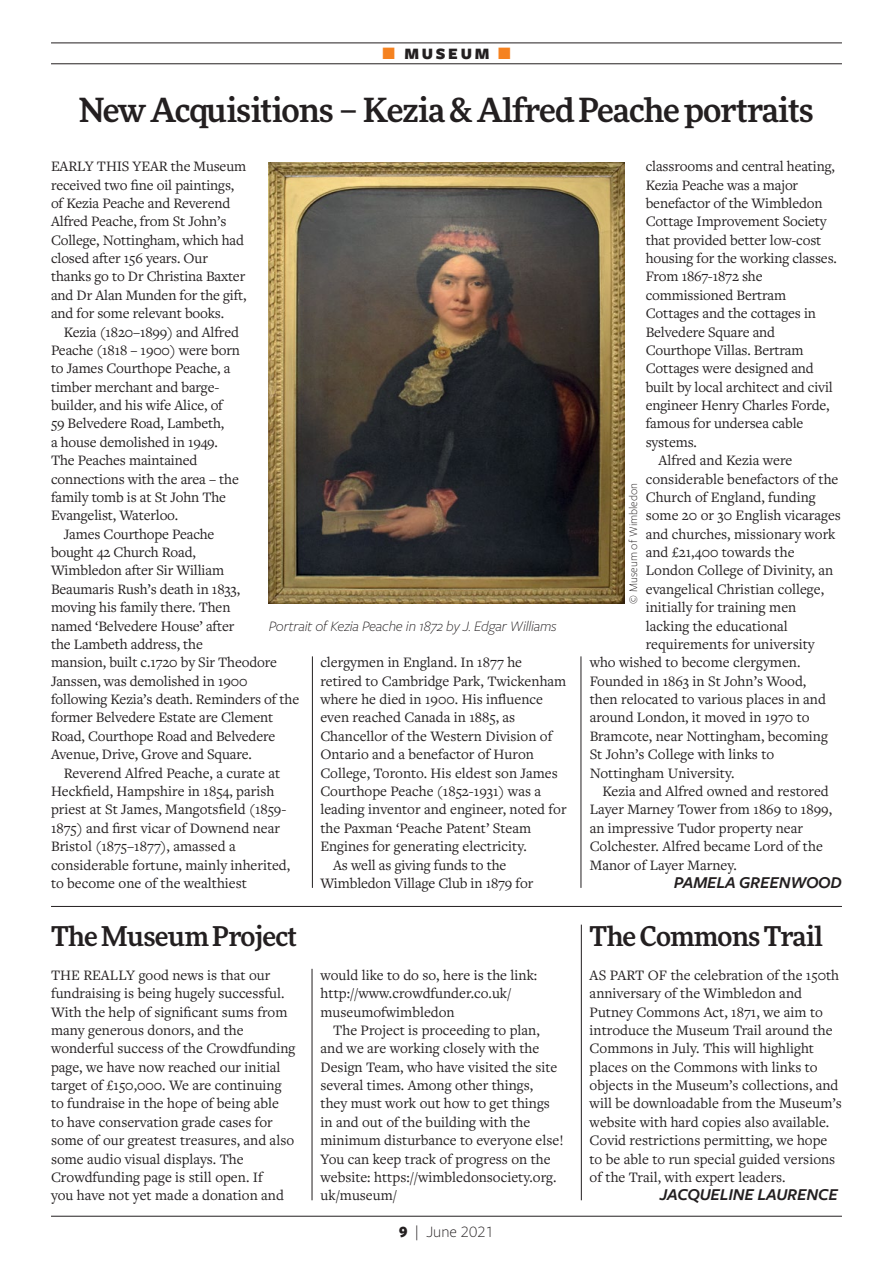
<style>
.page{position:relative;width:893px;height:1263px;background:#fff}
.page>*{position:absolute;margin:0;border:0;box-sizing:border-box;transform-origin:0 0}
.t1{font:500 33px "More Pro";letter-spacing:-.03em;color:#231f20}
.t2{font:500 27px "More Pro";letter-spacing:-.03em;color:#231f20}
.t3{font:italic 600 17.25px "Freight Sans Pro";letter-spacing:-.01em;color:#231f20}
.t4{font:300 16.5px "Freight Sans Pro";color:#231f20}
.t5{font:900 16.5px "Freight Sans Pro";letter-spacing:.165em;color:#231f20}
.t6{font:15px/18.5px "Freight Text Pro";color:#231f20}
.t7{font:italic 300 15px "Freight Sans Pro";letter-spacing:-.01em;color:#231f20}
.t8{font:300 12px "Freight Sans Pro";color:#231f20}
.s1{color:#f58220}
.s2{font-weight:900}
</style>
<div class="page">
<hr style="left:51px;top:63px;width:791px;height:1px;background:#231f20">
<hr style="left:51px;top:43px;width:791px;height:1px;background:#231f20">
<hr style="left:51px;top:1216px;width:791px;height:1px;background:#231f20">
<hr style="left:581px;top:925px;width:1px;height:275px;background:#231f20">
<hr style="left:312px;top:656px;width:1px;height:232px;background:#231f20">
<hr style="left:312px;top:969px;width:1px;height:231px;background:#231f20">
<hr style="left:51px;top:906px;width:791px;height:1px;background:#231f20">
<hr style="left:581px;top:656px;width:1px;height:232px;background:#231f20">
<img style="left:269px;top:163px;width:355px;height:441px">
<p class="t5" style="left:382px;top:42px;width:130px"><span class="s1">■</span> MUSEUM <span class="s1">■</span></p>
<h1 class="t1" style="left:79px;top:86px;width:736px">New Acquisitions – Kezia &amp; Alfred Peache portraits</h1>
<p class="t6" style="left:51px;top:157px;width:197px">EARLY THIS YEAR the Museum received two fine oil paintings, of Kezia Peache and Reverend<br>Alfred Peache, from St John’s<br>College, Nottingham, which had closed after 156 years. Our thanks go to Dr Christina Baxter and Dr Alan Munden for the gift, and for some relevant books.</p>
<p class="t6" style="left:64px;top:322px;width:177px">Kezia (1820–1899) and Alfred</p>
<p class="t6" style="left:51px;top:340px;width:190px">Peache (1818 – 1900) were born</p>
<p class="t6" style="left:51px;top:359px;width:181px">to James Courthope Peache, a</p>
<p class="t6" style="left:51px;top:377px;width:170px">timber merchant and barge-</p>
<p class="t6" style="left:51px;top:395px;width:173px">builder, and his wife Alice, of</p>
<p class="t6" style="left:51px;top:414px;width:175px">59 Belvedere Road, Lambeth,</p>
<p class="t6" style="left:51px;top:432px;width:169px">a house demolished in 1949.</p>
<p class="t6" style="left:51px;top:451px;width:148px">The Peaches maintained</p>
<p class="t6" style="left:51px;top:469px;width:189px">connections with the area – the</p>
<p class="t6" style="left:51px;top:487px;width:177px">family tomb is at St John The</p>
<p class="t6" style="left:51px;top:506px;width:129px">Evangelist, Waterloo.</p>
<p class="t6" style="left:64px;top:524px;width:152px">James Courthope Peache</p>
<p class="t6" style="left:51px;top:542px;width:146px">bought 42 Church Road,</p>
<p class="t6" style="left:51px;top:561px;width:175px">Wimbledon after Sir William</p>
<p class="t6" style="left:51px;top:579px;width:191px">Beaumaris Rush’s death in 1833,</p>
<p class="t6" style="left:51px;top:598px;width:181px">moving his family there. Then</p>
<p class="t6" style="left:51px;top:616px;width:185px">named ‘Belvedere House’ after</p>
<p class="t6" style="left:51px;top:634px;width:153px">the Lambeth address, the</p>
<p class="t6" style="left:51px;top:653px;width:227px">mansion, built c.1720 by Sir Theodore</p>
<p class="t6" style="left:51px;top:671px;width:198px">Janssen, was demolished in 1900</p>
<p class="t6" style="left:51px;top:689px;width:250px">following Kezia’s death. Reminders of the</p>
<p class="t6" style="left:51px;top:708px;width:224px">former Belvedere Estate are Clement</p>
<p class="t6" style="left:51px;top:726px;width:226px">Road, Courthope Road and Belvedere</p>
<p class="t6" style="left:51px;top:745px;width:202px">Avenue, Drive, Grove and Square.</p>
<p class="t6" style="left:64px;top:763px;width:218px">Reverend Alfred Peache, a curate at</p>
<p class="t6" style="left:51px;top:781px;width:225px">Heckfield, Hampshire in 1854, parish</p>
<p class="t6" style="left:51px;top:800px;width:237px">priest at St James, Mangotsfield (1859-</p>
<p class="t6" style="left:51px;top:818px;width:230px">1875) and first vicar of Downend near</p>
<p class="t6" style="left:51px;top:836px;width:186px">Bristol (1875–1877), amassed a</p>
<p class="t6" style="left:51px;top:855px;width:241px">considerable fortune, mainly inherited,</p>
<p class="t6" style="left:51px;top:873px;width:197px">to become one of the wealthiest</p>
<p class="t7" style="left:269px;top:616px;width:289px">Portrait of Kezia Peache in 1872 by J. Edgar Williams</p>
<p class="t6" style="left:320px;top:653px;width:203px">clergymen in England. In 1877 he</p>
<p class="t6" style="left:320px;top:671px;width:248px">retired to Cambridge Park, Twickenham</p>
<p class="t6" style="left:320px;top:689px;width:224px">where he died in 1900. His influence</p>
<p class="t6" style="left:320px;top:708px;width:196px">even reached Canada in 1885, as</p>
<p class="t6" style="left:320px;top:726px;width:233px">Chancellor of the Western Division of</p>
<p class="t6" style="left:320px;top:745px;width:215px">Ontario and a benefactor of Huron</p>
<p class="t6" style="left:320px;top:763px;width:239px">College, Toronto. His eldest son James</p>
<p class="t6" style="left:320px;top:781px;width:222px">Courthope Peache (1852-1931) was a</p>
<p class="t6" style="left:320px;top:800px;width:248px">leading inventor and engineer, noted for</p>
<p class="t6" style="left:320px;top:818px;width:212px">the Paxman ‘Peache Patent’ Steam</p>
<p class="t6" style="left:320px;top:836px;width:208px">Engines for generating electricity.</p>
<p class="t6" style="left:333px;top:855px;width:175px">As well as giving funds to the</p>
<p class="t6" style="left:320px;top:873px;width:214px">Wimbledon Village Club in 1879 for</p>
<h2 class="t2" style="left:51px;top:917px;width:248px">The Museum Project</h2>
<p class="t6" style="left:51px;top:965px;width:246px">THE REALLY good news is that our fundraising is being hugely successful.<br>With the help of significant sums from many generous donors, and the wonderful success of the Crowdfunding page, we have now reached our initial target of £150,000. We are continuing to fundraise in the hope of being able to have conservation grade cases for some of our greatest treasures, and also some audio visual displays. The Crowdfunding page is still open. If<br>you have not yet made a donation and</p>
<p class="t6" style="left:320px;top:965px;width:218px">would like to do so, here is the link: http://www.crowdfunder.co.uk/ museumofwimbledon</p>
<p class="t6" style="left:320px;top:1020px;width:245px;text-indent:13px">The Project is proceeding to plan, and we are working closely with the Design Team, who have visited the site several times. Among other things, they must work out how to get things in and out of the building with the minimum disturbance to everyone else!<br>You can keep track of progress on the website: https://wimbledonsociety.org. uk/museum/</p>
<p class="t4" style="left:399px;top:1221px;width:96px"><span class="s2">9</span> | June 2021</p>
<p class="t6" style="left:646px;top:157px;width:190px">classrooms and central heating,</p>
<p class="t6" style="left:646px;top:175px;width:154px">Kezia Peache was a major</p>
<p class="t6" style="left:646px;top:193px;width:178px">benefactor of the Wimbledon</p>
<p class="t6" style="left:646px;top:212px;width:182px">Cottage Improvement Society</p>
<p class="t6" style="left:646px;top:230px;width:177px">that provided better low-cost</p>
<p class="t6" style="left:646px;top:248px;width:193px">housing for the working classes.</p>
<p class="t6" style="left:646px;top:267px;width:118px">From 1867-1872 she</p>
<p class="t6" style="left:646px;top:285px;width:142px">commissioned Bertram</p>
<p class="t6" style="left:646px;top:304px;width:172px">Cottages and the cottages in</p>
<p class="t6" style="left:646px;top:322px;width:131px">Belvedere Square and</p>
<p class="t6" style="left:646px;top:340px;width:159px">Courthope Villas. Bertram</p>
<p class="t6" style="left:646px;top:359px;width:170px">Cottages were designed and</p>
<p class="t6" style="left:646px;top:377px;width:189px">built by local architect and civil</p>
<p class="t6" style="left:646px;top:395px;width:185px">engineer Henry Charles Forde,</p>
<p class="t6" style="left:646px;top:414px;width:159px">famous for undersea cable</p>
<p class="t6" style="left:646px;top:432px;width:53px">systems.</p>
<p class="t6" style="left:658px;top:451px;width:135px">Alfred and Kezia were</p>
<p class="t6" style="left:646px;top:469px;width:194px">considerable benefactors of the</p>
<p class="t6" style="left:646px;top:487px;width:172px">Church of England, funding</p>
<p class="t6" style="left:646px;top:506px;width:197px">some 20 or 30 English vicarages</p>
<p class="t6" style="left:646px;top:524px;width:191px">and churches, missionary work</p>
<p class="t6" style="left:646px;top:542px;width:150px">and £21,400 towards the</p>
<p class="t6" style="left:646px;top:561px;width:189px">London College of Divinity, an</p>
<p class="t6" style="left:646px;top:579px;width:180px">evangelical Christian college,</p>
<p class="t6" style="left:646px;top:598px;width:152px">initially for training men</p>
<p class="t6" style="left:646px;top:616px;width:144px">lacking the educational</p>
<p class="t6" style="left:646px;top:634px;width:170px">requirements for university</p>
<p class="t6" style="left:590px;top:653px;width:212px">who wished to become clergymen.</p>
<p class="t6" style="left:590px;top:671px;width:218px">Founded in 1863 in St John’s Wood,</p>
<p class="t6" style="left:590px;top:689px;width:238px">then relocated to various places in and</p>
<p class="t6" style="left:590px;top:708px;width:221px">around London, it moved in 1970 to</p>
<p class="t6" style="left:590px;top:726px;width:240px">Bramcote, near Nottingham, becoming</p>
<p class="t6" style="left:590px;top:745px;width:186px">St John’s College with links to</p>
<p class="t6" style="left:590px;top:763px;width:146px">Nottingham University.</p>
<p class="t6" style="left:602px;top:781px;width:228px">Kezia and Alfred owned and restored</p>
<p class="t6" style="left:590px;top:800px;width:244px">Layer Marney Tower from 1869 to 1899,</p>
<p class="t6" style="left:590px;top:818px;width:215px">an impressive Tudor property near</p>
<p class="t6" style="left:590px;top:836px;width:235px">Colchester. Alfred became Lord of the</p>
<p class="t6" style="left:590px;top:855px;width:149px">Manor of Layer Marney.</p>
<p class="t3" style="left:674px;top:871px;width:169px">PAMELA GREENWOOD</p>
<p class="t8" style="left:625px;top:604px;width:122px;rotate:-90deg">© Museum of Wimbledon</p>
<h2 class="t2" style="left:590px;top:917px;width:235px">The Commons Trail</h2>
<p class="t6" style="left:590px;top:965px;width:254px">AS PART OF the celebration of the 150th anniversary of the Wimbledon and Putney Commons Act, 1871, we aim to introduce the Museum Trail around the Commons in July. This will highlight places on the Commons with links to objects in the Museum’s collections, and will be downloadable from the Museum’s website with hard copies also available.<br>Covid restrictions permitting, we hope to be able to run special guided versions of the Trail, with expert leaders.</p>
<p class="t3" style="left:660px;top:1183px;width:179px">JACQUELINE LAURENCE</p>
</div>
